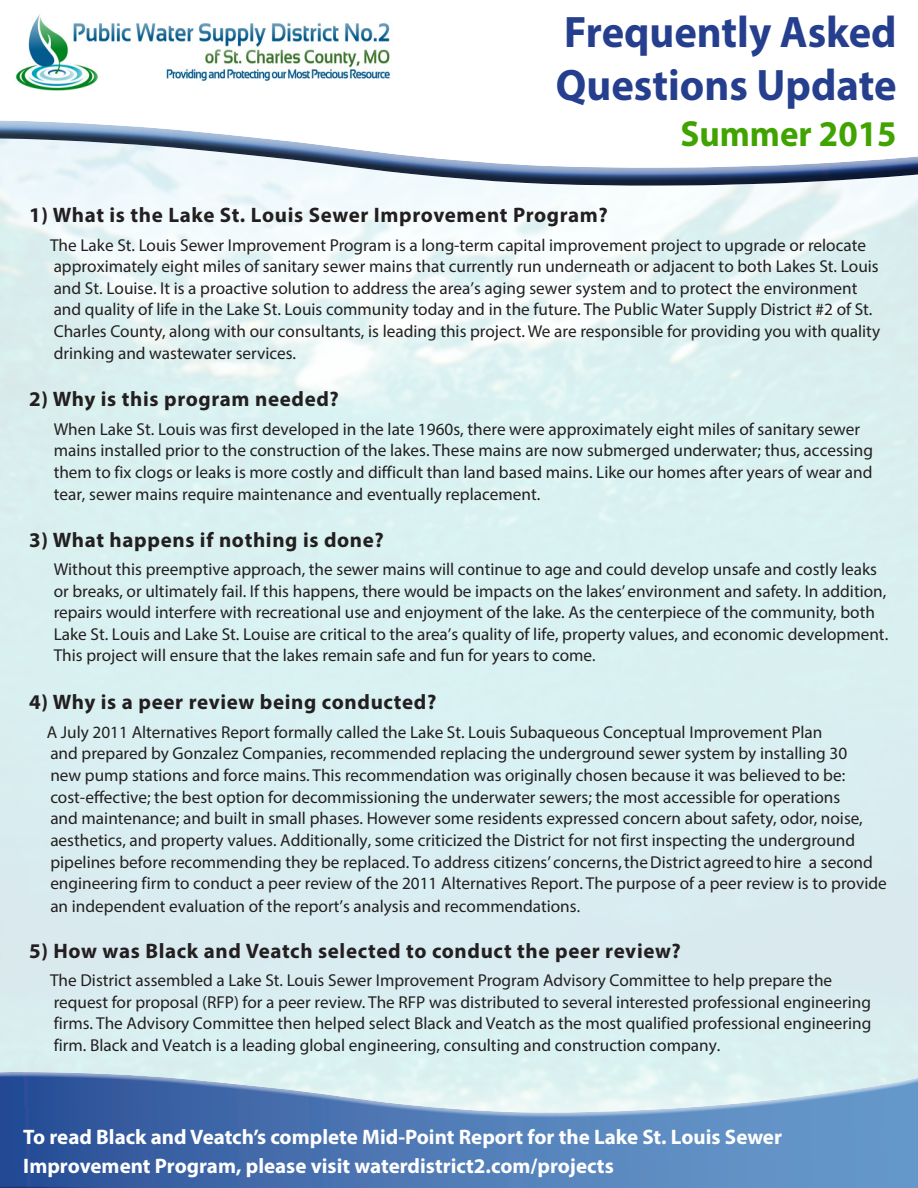
<style>
.page{position:relative;width:918px;height:1188px;background:#fff}
.page>*{position:absolute;margin:0;border:0;box-sizing:border-box;transform-origin:0 0}
.t1{font:700 44.25px/53.1px "Myriad Pro";color:#253f8e;scale:.96 1}
.t2{font:700 36.45px "Myriad Pro";color:#41a300;scale:.96 1}
.t3{font:700 21px "Myriad Pro";letter-spacing:.03em;color:#231f20}
.t4{font:700 21px/28.5px "Myriad Pro";color:#fff}
.t5{font:17.25px/21.8px "Myriad Pro";color:#231f20}
.s1{font-size:16.5px}
</style>
<div class="page">
<div style="left:0;top:1037px;width:918px;height:31px;background:#d9f1f0"></div>
<svg style="left:0;top:1068px;width:918px;height:120px;background:#6e93c1"></svg>
<svg style="left:0;top:120px;width:163px;height:9px"></svg>
<svg style="left:0;top:129px;width:918px;height:61px"></svg>
<img style="left:16px;top:14px;width:374px;height:77px">
<p class="t1" style="left:556px;top:4px;width:357px">Frequently Asked<br>Questions Update</p>
<p class="t2" style="left:681px;top:110px;width:227px">Summer 2015</p>
<p class="t3" style="left:29px;top:202px;width:580px">1) What is the Lake St. Louis Sewer Improvement Program?</p>
<p class="t5" style="left:50px;top:234px;width:832px">The Lake St. Louis Sewer Improvement Program is a long-term capital improvement project to upgrade or relocate approximately eight miles of sanitary sewer mains that currently run underneath or adjacent to both Lakes St. Louis and St. Louise. It is a proactive solution to address the area’s aging sewer system and to protect the environment and quality of life in the Lake St. Louis community today and in the future. The Public Water Supply District #2 of St.<br>Charles County, along with our consultants, is leading this project. We are responsible for providing you with quality drinking and wastewater services.</p>
<p class="t3" style="left:29px;top:386px;width:311px">2) Why is this program needed?</p>
<p class="t5" style="left:54px;top:418px;width:821px">When Lake St. Louis was first developed in the late 1960s, there were approximately eight miles of sanitary sewer mains installed prior to the construction of the lakes. These mains are now submerged underwater; thus, accessing them to fix clogs or leaks is more costly and difficult than land based mains. Like our homes after years of wear and tear, sewer mains require maintenance and eventually replacement.</p>
<p class="t3" style="left:29px;top:526px;width:356px">3) What happens if nothing is done?</p>
<p class="t5" style="left:54px;top:558px;width:836px">Without this preemptive approach, the sewer mains will continue to age and could develop unsafe and costly leaks or breaks, or ultimately fail. If this happens, there would be impacts on the lakes’ environment and safety. In addition, repairs would interfere with recreational use and enjoyment of the lake. As the centerpiece of the community, both Lake St. Louis and Lake St. Louise are critical to the area’s quality of life, property values, and economic development.<br>This project will ensure that the lakes remain safe and fun for years to come<span class="s1">.</span></p>
<p class="t3" style="left:29px;top:688px;width:409px">4) Why is a peer review being conducted?</p>
<p class="t5" style="left:47px;top:721px;width:842px">A July 2011 Alternatives Report formally called the Lake St. Louis Subaqueous Conceptual Improvement Plan<br>and prepared by Gonzalez Companies, recommended replacing the underground sewer system by installing 30<br>new pump stations and force mains. This recommendation was originally chosen because it was believed to be: cost-effective; the best option for decommissioning the underwater sewers; the most accessible for operations<br>and maintenance; and built in small phases. However some residents expressed concern about safety, odor, noise, aesthetics, and property values. Additionally, some criticized the District for not first inspecting the underground pipelines before recommending they be replaced. To address citizens’ concerns, the District agreed to hire a second engineering firm to conduct a peer review of the 2011 Alternatives Report. The purpose of a peer review is to provide an independent evaluation of the report’s analysis and recommendations<span class="s1">.</span></p>
<p class="t3" style="left:29px;top:937px;width:653px">5) How was Black and Veatch selected to conduct the peer review?</p>
<p class="t5" style="left:50px;top:969px;width:823px">The District assembled a Lake St. Louis Sewer Improvement Program Advisory Committee to help prepare the request for proposal (RFP) for a peer review. The RFP was distributed to several interested professional engineering firms. The Advisory Committee then helped select Black and Veatch as the most qualified professional engineering firm. Black and Veatch is a leading global engineering, consulting and construction company.</p>
<p class="t4" style="left:23px;top:1122px;width:760px">To read Black and Veatch’s complete Mid-Point Report for the Lake St. Louis Sewer<br>Improvement Program, please visit waterdistrict2.com/projects</p>
</div>
